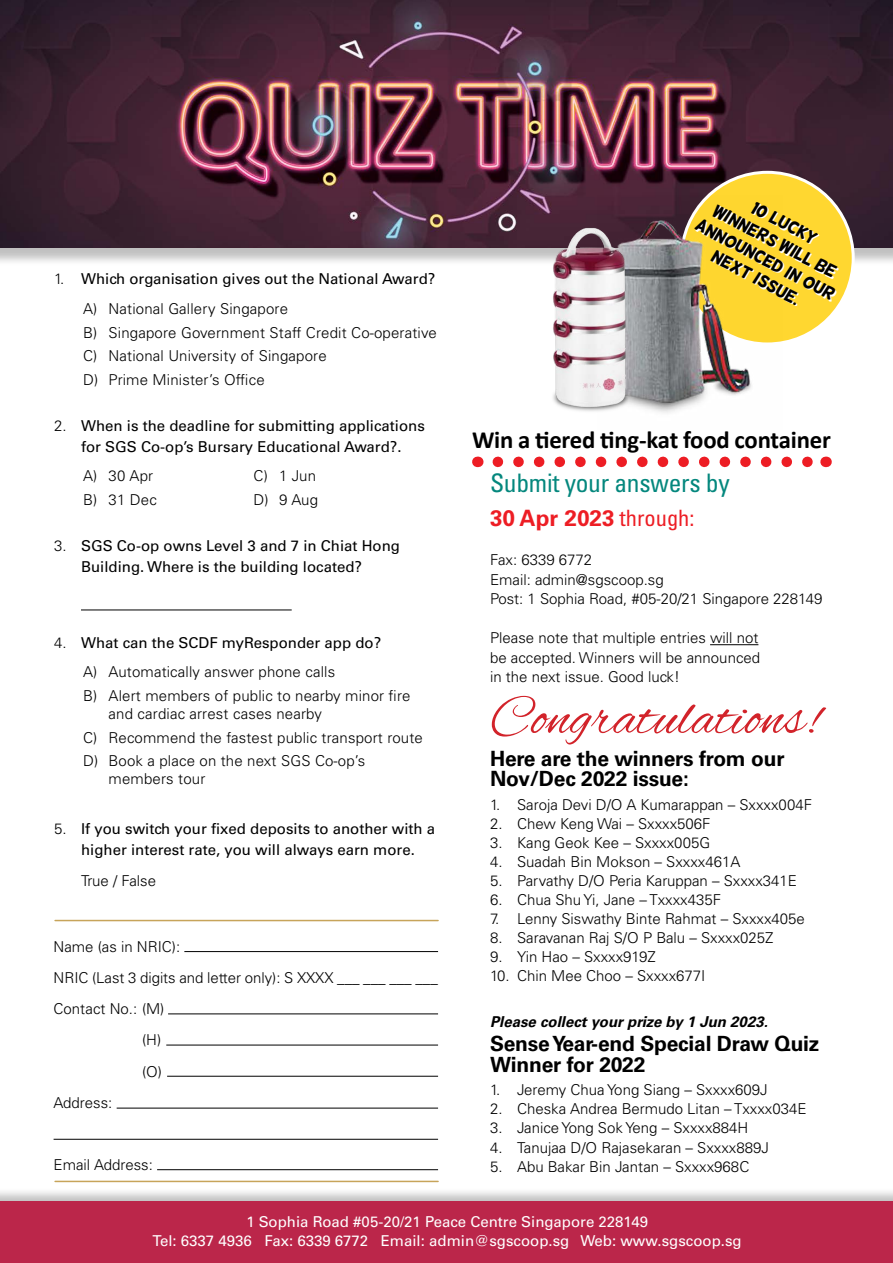
<style>
.page{position:relative;width:893px;height:1263px;background:#fff}
.page>*{position:absolute;margin:0;border:0;box-sizing:border-box;transform-origin:0 0}
.t1{font:56.85px "Alex Brush";color:#d2232a}
.t2{font:condensed 25.5px "Univers LT Std";letter-spacing:-.01em;color:#04877d}
.t3{font:700 24.75px "Calibri";letter-spacing:-.01em;color:#000}
.t4{font:700 22.5px "Univers LT Std";color:#ed1d24}
.t5{font:700 21px/20.5px "Univers LT Std";letter-spacing:-.01em;color:#000}
.t6{font:17.1px/20.4px "Helsinki";color:#000;text-align:center}
.t7{font:300 15px/19.5px "Univers LT Std";color:#000}
.t8{font:15px/20.9px "Univers LT Std";color:#000}
.t9{font:15px/19.5px "Univers LT Std";color:#fff;text-align:center}
.t10{font:italic 700 15px "Univers LT Std";color:#000}
.s1{font-weight:300}
.s2{font-weight:400}
.s3{font-weight:400;font-stretch:condensed}
</style>
<div class="page">
<div style="left:0;top:1187px;width:893px;height:76px;background:#000;opacity:.25"></div>
<div style="left:0;top:1201px;width:893px;height:62px;background:#bb264a"></div>
<div style="left:0;top:0;width:893px;height:266px;background:#000;opacity:.25"></div>
<img style="left:0;top:0;width:893px;height:247px">
<hr style="left:184px;top:951px;width:254px;height:1px;background:#000">
<hr style="left:168px;top:1013px;width:270px;height:1px;background:#000">
<hr style="left:166px;top:1045px;width:272px;height:1px;background:#000">
<hr style="left:167px;top:1076px;width:271px;height:1px;background:#000">
<hr style="left:117px;top:1108px;width:321px;height:1px;background:#000">
<hr style="left:54px;top:1139px;width:384px;height:1px;background:#000">
<hr style="left:157px;top:1169px;width:281px;height:1px;background:#000">
<hr style="left:55px;top:920px;width:383px;height:1px;background:#c7a45a">
<hr style="left:55px;top:1181px;width:383px;height:1px;background:#c7a45a">
<hr style="left:710px;top:644px;width:48px;height:1px;background:#000">
<svg style="left:498px;top:457px;width:315px;height:10px"></svg>
<hr style="left:81px;top:610px;width:211px;height:1px;background:#000">
<div style="left:681px;top:172px;width:172px;height:172px;background:#ffd730;border-radius:50%"></div>
<img style="left:597px;top:196px;width:185px;height:207px">
<img style="left:520px;top:219px;width:179px;height:194px">
<p class="t8" style="left:83px;top:264px;width:354px;line-height:29.7px;text-indent:-29px"><span class="s1">1.</span> Which organisation gives out the National Award?<br><span class="s1">A) National Gallery Singapore</span></p>
<p class="t7" style="left:83px;top:321px;width:355px;line-height:23.5px">B) Singapore Government Staff Credit Co-operative<br>C) National University of Singapore<br>D) Prime Minister’s Office</p>
<p class="t8" style="left:54px;top:415px;width:372px;text-align:center"><span class="s1">2.</span> When is the deadline for submitting applications for SGS Co-op’s Bursary Educational Award?.</p>
<p class="t7" style="left:83px;top:466px;width:72px">A) 30 Apr</p>
<p class="t7" style="left:254px;top:466px;width:64px">C) 1 Jun</p>
<p class="t7" style="left:83px;top:490px;width:75px">B) 31 Dec</p>
<p class="t7" style="left:254px;top:490px;width:66px">D) 9 Aug</p>
<p class="t8" style="left:81px;top:535px;width:321px;text-indent:-27px"><span class="s1">3.</span> SGS Co-op owns Level 3 and 7 in Chiat Hong<br>Building. Where is the building located?</p>
<p class="t7" style="left:83px;top:627px;width:300px;line-height:29.7px;text-indent:-29px">4. <span class="s2">What can the SCDF myResponder app do?<br></span>A) Automatically answer phone calls</p>
<p class="t7" style="left:109px;top:687px;width:303px;line-height:18px;text-indent:-26px">B) Alert members of public to nearby minor fire and cardiac arrest cases nearby</p>
<p class="t7" style="left:83px;top:725px;width:341px;line-height:23.5px">C) Recommend the fastest public transport route<br>D) Book a place on the next SGS Co-op’s</p>
<p class="t7" style="left:109px;top:769px;width:98px">members tour</p>
<p class="t8" style="left:54px;top:819px;width:383px;text-align:center"><span class="s1">5.</span> If you switch your fixed deposits to another with a higher interest rate, you will always earn more.</p>
<p class="t7" style="left:81px;top:871px;width:77px">True / False</p>
<p class="t7" style="left:54px;top:937px;width:128px">Name (as in NRIC):</p>
<p class="t7" style="left:54px;top:968px;width:386px">NRIC (Last 3 digits and letter only): S XXXX ___ ___ ___ ___</p>
<p class="t7" style="left:54px;top:999px;width:112px">Contact No.: (M)</p>
<p class="t7" style="left:142px;top:1030px;width:21px">(H)</p>
<p class="t7" style="left:142px;top:1061px;width:22px">(O)</p>
<p class="t7" style="left:54px;top:1093px;width:60px">Address:</p>
<p class="t7" style="left:54px;top:1155px;width:101px">Email Address:</p>
<p class="t6" style="left:758px;top:197px;width:73px;rotate:28deg">10 Lucky</p>
<p class="t6" style="left:719px;top:200px;width:138px;rotate:28deg">winners will be</p>
<p class="t6" style="left:702px;top:214px;width:157px;rotate:28deg">announced in our next issue.</p>
<h3 class="t3" style="left:472px;top:422px;width:360px">Win a tiered ting-kat food container</h3>
<h2 class="t2" style="left:490px;top:467px;width:241px">Submit your answers by</h2>
<h3 class="t4" style="left:490px;top:505px;width:206px">30 Apr 2023 <span class="s3">through:</span></h3>
<p class="t7" style="left:490px;top:550px;width:334px">Fax: 6339 6772<br>Email: admin@sgscoop.sg<br>Post: 1 Sophia Road, #05-20/21 Singapore 228149</p>
<p class="t7" style="left:490px;top:628px;width:272px;text-align:justify">Please note that multiple entries will not be accepted. Winners will be announced in the next issue. Good luck!</p>
<h1 class="t1" style="left:490px;top:686px;width:331px">Congratulations!</h1>
<h3 class="t5" style="left:490px;top:748px;width:296px">Here are the winners from our<br>Nov/Dec 2022 issue:</h3>
<p class="t7" style="left:490px;top:795px;width:324px">1. Saroja Devi D/O A Kumarappan – Sxxxx004F</p>
<p class="t7" style="left:490px;top:814px;width:222px">2. Chew Keng Wai – Sxxxx506F</p>
<p class="t7" style="left:490px;top:833px;width:222px">3. Kang Geok Kee – Sxxxx005G</p>
<p class="t7" style="left:490px;top:852px;width:252px">4. Suadah Bin Mokson – Sxxxx461A</p>
<p class="t7" style="left:490px;top:871px;width:309px">5. Parvathy D/O Peria Karuppan – Sxxxx341E</p>
<p class="t7" style="left:490px;top:890px;width:232px">6. Chua Shu Yi, Jane – Txxxx435F</p>
<p class="t7" style="left:490px;top:909px;width:316px">7. Lenny Siswathy Binte Rahmat – Sxxxx405e</p>
<p class="t7" style="left:490px;top:928px;width:285px">8. Saravanan Raj S/O P Balu – Sxxxx025Z</p>
<p class="t7" style="left:490px;top:947px;width:167px">9. Yin Hao – Sxxxx919Z</p>
<p class="t7" style="left:490px;top:966px;width:217px">10. Chin Mee Choo – Sxxxx677I</p>
<p class="t10" style="left:490px;top:1012px;width:279px">Please collect your prize by 1 Jun 2023.</p>
<h3 class="t5" style="left:490px;top:1034px;width:331px">Sense Year-end Special Draw Quiz<br>Winner for 2022</h3>
<p class="t7" style="left:490px;top:1080px;width:279px">1. Jeremy Chua Yong Siang – Sxxxx609J</p>
<p class="t7" style="left:490px;top:1099px;width:318px">2. Cheska Andrea Bermudo Litan – Txxxx034E</p>
<p class="t7" style="left:490px;top:1118px;width:260px">3. Janice Yong Sok Yeng – Sxxxx884H</p>
<p class="t7" style="left:490px;top:1137px;width:280px">4. Tanujaa D/O Rajasekaran – Sxxxx889J</p>
<p class="t7" style="left:490px;top:1156px;width:261px">5. Abu Bakar Bin Jantan – Sxxxx968C</p>
<p class="t9" style="left:153px;top:1212px;width:591px">1 Sophia Road #05-20/21 Peace Centre Singapore 228149<br>Tel: 6337 4936 Fax: 6339 6772 Email: admin@sgscoop.sg Web: www.sgscoop.sg</p>
</div>
